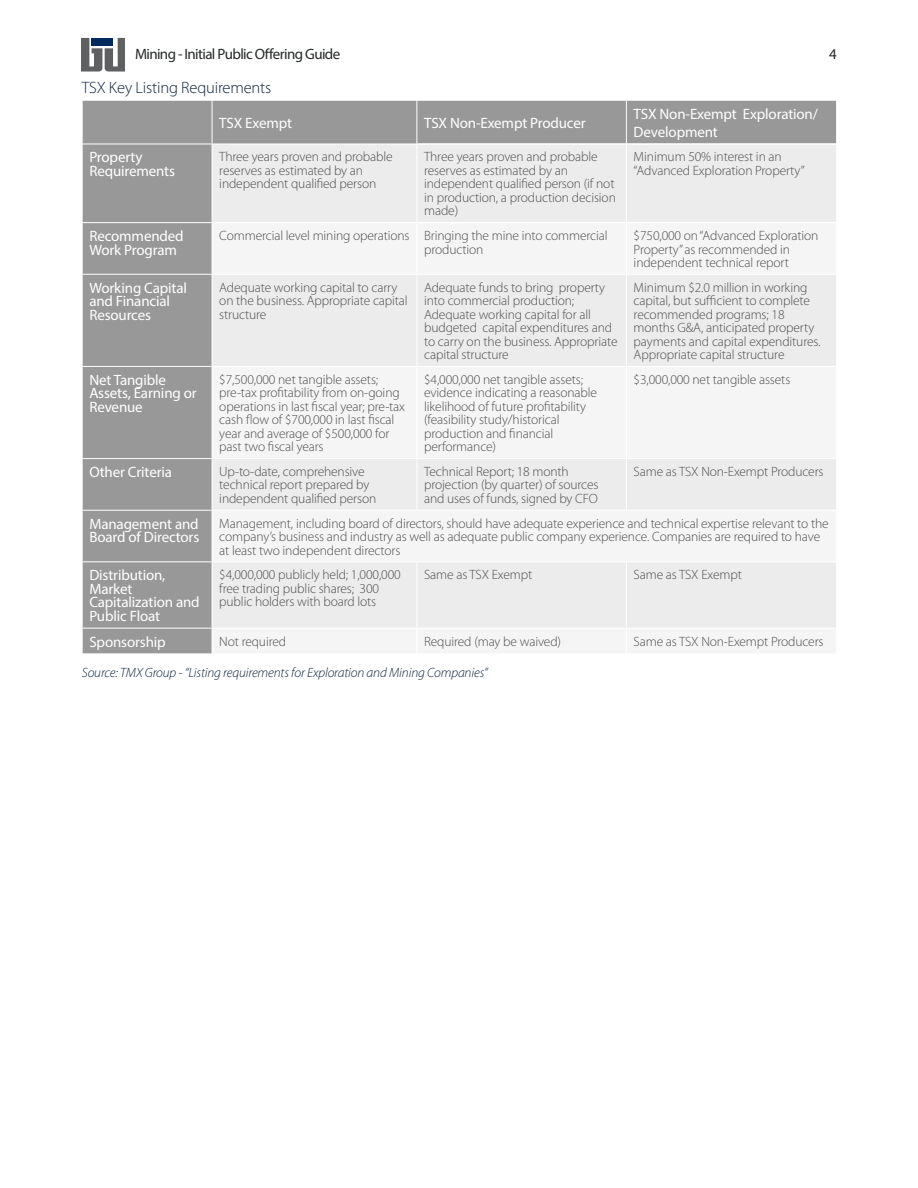
<style>
.page{position:relative;width:918px;height:1188px;background:#fff}
.page>*{position:absolute;margin:0;border:0;box-sizing:border-box;transform-origin:0 0}
.t1{font:300 16.5px "Myriad Pro";letter-spacing:-.01em;color:#0d223f}
.t2{font:15px/13.5px "Myriad Pro";letter-spacing:-.01em;color:#fff}
.t3{font:15px "Myriad Pro";letter-spacing:-.04em;color:#252829}
.t4{font:300 13.5px/13.5px "Myriad Pro";letter-spacing:-.01em;color:#4d4d4f}
.t5{font:italic 300 13.5px "Myriad Pro";letter-spacing:-.01em;color:#0d223f}
</style>
<div class="page">
<div style="left:83px;top:101px;width:753px;height:552px;background:#989898"></div>
<div style="left:213px;top:145px;width:623px;height:77px;background:#ececec"></div>
<svg style="left:213px;top:223px;width:623px;height:430px;fill:#f5f5f5"></svg>
<hr style="left:417px;top:143px;width:209px;height:2px;background:#fff">
<hr style="left:627px;top:143px;width:209px;height:2px;background:#fff">
<hr style="left:417px;top:222px;width:209px;height:1px;background:#fff">
<hr style="left:627px;top:222px;width:209px;height:1px;background:#fff">
<hr style="left:212px;top:101px;width:1px;height:43px;background:#fff">
<hr style="left:417px;top:101px;width:1px;height:43px;background:#fff">
<hr style="left:626px;top:101px;width:1px;height:43px;background:#fff">
<hr style="left:212px;top:144px;width:1px;height:78px;background:#fff">
<hr style="left:417px;top:144px;width:1px;height:79px;background:#fff">
<hr style="left:626px;top:144px;width:1px;height:79px;background:#fff">
<hr style="left:212px;top:223px;width:1px;height:51px;background:#fff">
<hr style="left:417px;top:223px;width:1px;height:51px;background:#fff">
<hr style="left:626px;top:223px;width:1px;height:51px;background:#fff">
<hr style="left:212px;top:275px;width:1px;height:91px;background:#fff">
<hr style="left:417px;top:275px;width:1px;height:91px;background:#fff">
<hr style="left:626px;top:275px;width:1px;height:91px;background:#fff">
<hr style="left:212px;top:367px;width:1px;height:91px;background:#fff">
<hr style="left:417px;top:367px;width:1px;height:91px;background:#fff">
<hr style="left:626px;top:367px;width:1px;height:91px;background:#fff">
<hr style="left:212px;top:459px;width:1px;height:51px;background:#fff">
<hr style="left:417px;top:459px;width:1px;height:51px;background:#fff">
<hr style="left:626px;top:459px;width:1px;height:51px;background:#fff">
<hr style="left:212px;top:511px;width:1px;height:50px;background:#fff">
<svg style="left:82px;top:629px;width:1px;height:24px"></svg>
<hr style="left:212px;top:562px;width:1px;height:66px;background:#fff">
<hr style="left:212px;top:561px;width:205px;height:1px;background:#fff">
<hr style="left:417px;top:561px;width:209px;height:1px;background:#fff">
<hr style="left:626px;top:561px;width:210px;height:1px;background:#fff">
<hr style="left:417px;top:562px;width:1px;height:66px;background:#fff">
<hr style="left:626px;top:562px;width:1px;height:66px;background:#fff">
<hr style="left:82px;top:144px;width:130px;height:1px;background:#fff">
<hr style="left:212px;top:144px;width:205px;height:1px;background:#fff">
<hr style="left:82px;top:222px;width:130px;height:1px;background:#fff">
<hr style="left:212px;top:222px;width:205px;height:1px;background:#fff">
<hr style="left:82px;top:274px;width:130px;height:1px;background:#fff">
<hr style="left:212px;top:274px;width:205px;height:1px;background:#fff">
<hr style="left:417px;top:274px;width:209px;height:1px;background:#fff">
<hr style="left:626px;top:274px;width:210px;height:1px;background:#fff">
<hr style="left:82px;top:366px;width:130px;height:1px;background:#fff">
<hr style="left:212px;top:366px;width:205px;height:1px;background:#fff">
<hr style="left:417px;top:366px;width:209px;height:1px;background:#fff">
<hr style="left:626px;top:366px;width:210px;height:1px;background:#fff">
<hr style="left:82px;top:458px;width:130px;height:1px;background:#fff">
<hr style="left:212px;top:458px;width:205px;height:1px;background:#fff">
<hr style="left:417px;top:458px;width:209px;height:1px;background:#fff">
<hr style="left:626px;top:458px;width:210px;height:1px;background:#fff">
<hr style="left:82px;top:510px;width:130px;height:1px;background:#fff">
<hr style="left:212px;top:510px;width:205px;height:1px;background:#fff">
<hr style="left:417px;top:510px;width:209px;height:1px;background:#fff">
<hr style="left:626px;top:510px;width:210px;height:1px;background:#fff">
<hr style="left:82px;top:561px;width:130px;height:1px;background:#fff">
<hr style="left:82px;top:628px;width:130px;height:1px;background:#fff">
<svg style="left:212px;top:629px;width:1px;height:24px"></svg>
<hr style="left:212px;top:628px;width:205px;height:1px;background:#fff">
<hr style="left:417px;top:628px;width:209px;height:1px;background:#fff">
<hr style="left:626px;top:628px;width:210px;height:1px;background:#fff">
<svg style="left:417px;top:629px;width:1px;height:24px"></svg>
<svg style="left:626px;top:629px;width:1px;height:24px"></svg>
<svg style="left:81px;top:38px;width:43px;height:34px"></svg>
<p class="t3" style="left:135px;top:45px;width:207px">Mining - Initial Public Offering Guide</p>
<p class="t3" style="left:829px;top:45px;width:9px">4</p>
<p class="t1" style="left:82px;top:78px;width:191px">TSX Key Listing Requirements</p>
<p class="t2" style="left:219px;top:116px;width:74px">TSX Exempt</p>
<p class="t2" style="left:424px;top:116px;width:163px">TSX Non-Exempt Producer</p>
<p class="t2" style="left:634px;top:104px;width:186px;line-height:18px">TSX Non-Exempt Exploration/<br>Development</p>
<p class="t2" style="left:89px;top:150px;width:87px">Property<br>Requirements</p>
<p class="t4" style="left:219px;top:150px;width:175px">Three years proven and probable reserves as estimated by an independent qualified person</p>
<p class="t4" style="left:424px;top:150px;width:193px">Three years proven and probable reserves as estimated by an independent qualified person (if not in production, a production decision made)</p>
<p class="t4" style="left:634px;top:150px;width:173px">Minimum 50% interest in an “Advanced Exploration Property”</p>
<p class="t2" style="left:89px;top:229px;width:96px">Recommended<br>Work Program</p>
<p class="t4" style="left:424px;top:229px;width:185px;text-indent:-205px">Commercial level mining operations Bringing the mine into commercial production</p>
<p class="t4" style="left:634px;top:229px;width:186px">$750,000 on “Advanced Exploration<br>Property” as recommended in independent technical report</p>
<p class="t2" style="left:89px;top:281px;width:99px">Working Capital and Financial<br>Resources</p>
<p class="t4" style="left:219px;top:280px;width:190px">Adequate working capital to carry on the business. Appropriate capital structure</p>
<p class="t4" style="left:424px;top:280px;width:195px">Adequate funds to bring property into commercial production;<br>Adequate working capital for all budgeted capital expenditures and to carry on the business. Appropriate capital structure</p>
<p class="t4" style="left:634px;top:280px;width:188px">Minimum $2.0 million in working capital, but sufficient to complete recommended programs; 18 months G&amp;A, anticipated property payments and capital expenditures.<br>Appropriate capital structure</p>
<p class="t2" style="left:89px;top:373px;width:109px">Net Tangible<br>Assets, Earning or<br>Revenue</p>
<p class="t4" style="left:219px;top:372px;width:187px">$7,500,000 net tangible assets; pre-tax profitability from on-going operations in last fiscal year; pre-tax cash flow of $700,000 in last fiscal year and average of $500,000 for past two fiscal years</p>
<p class="t4" style="left:424px;top:372px;width:174px">$4,000,000 net tangible assets; evidence indicating a reasonable likelihood of future profitability (feasibility study/historical production and financial performance)</p>
<p class="t4" style="left:634px;top:372px;width:158px">$3,000,000 net tangible assets</p>
<p class="t2" style="left:89px;top:465px;width:84px">Other Criteria</p>
<p class="t4" style="left:219px;top:465px;width:159px">Up-to-date, comprehensive technical report prepared by independent qualified person</p>
<p class="t4" style="left:424px;top:465px;width:176px">Technical Report; 18 month projection (by quarter) of sources and uses of funds, signed by CFO</p>
<p class="t4" style="left:634px;top:465px;width:191px">Same as TSX Non-Exempt Producers</p>
<p class="t2" style="left:89px;top:517px;width:111px">Management and<br>Board of Directors</p>
<p class="t4" style="left:219px;top:516px;width:611px">Management, including board of directors, should have adequate experience and technical expertise relevant to the company’s business and industry as well as adequate public company experience. Companies are required to have at least two independent directors</p>
<p class="t2" style="left:89px;top:568px;width:112px">Distribution,<br>Market<br>Capitalization and<br>Public Float</p>
<p class="t4" style="left:219px;top:568px;width:183px">$4,000,000 publicly held; 1,000,000 free trading public shares; 300 public holders with board lots</p>
<p class="t4" style="left:424px;top:568px;width:110px">Same as TSX Exempt</p>
<p class="t4" style="left:634px;top:568px;width:110px">Same as TSX Exempt</p>
<p class="t2" style="left:89px;top:635px;width:78px">Sponsorship</p>
<p class="t4" style="left:219px;top:634px;width:68px">Not required</p>
<p class="t4" style="left:424px;top:634px;width:139px">Required (may be waived)</p>
<p class="t4" style="left:634px;top:634px;width:191px">Same as TSX Non-Exempt Producers</p>
<p class="t5" style="left:82px;top:665px;width:408px">Source: TMX Group - “Listing requirements for Exploration and Mining Companies”</p>
</div>
